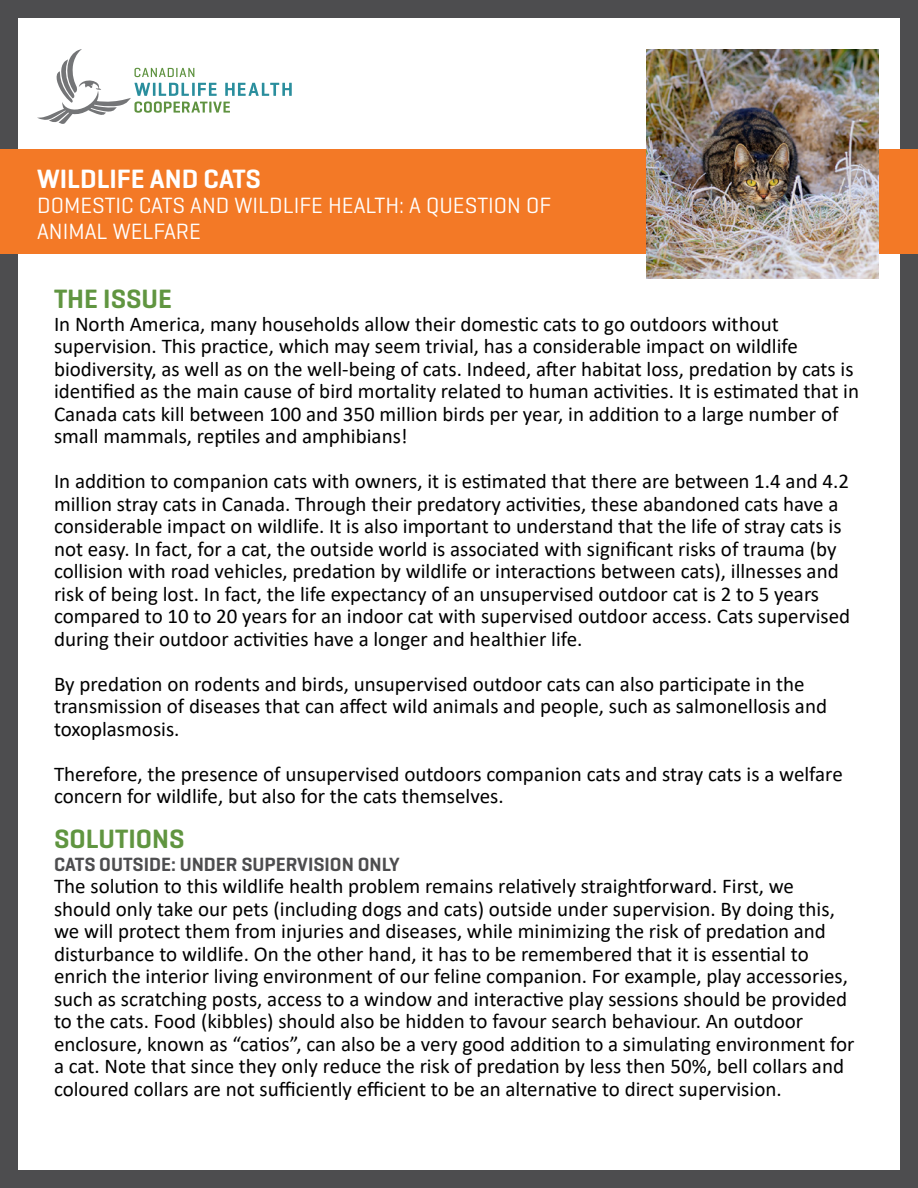
<style>
.page{position:relative;width:918px;height:1188px;background:#4d4d4f}
.page>*{position:absolute;margin:0;border:0;box-sizing:border-box;transform-origin:0 0}
.t1{font:600 27px "Geogrotesque";color:#609540}
.t2{font:600 27px "Geogrotesque";color:#fff}
.t3{font:22.5px/25.5px "Geogrotesque";color:#fff}
.t4{font:21px/22.5px "Calibri";color:#000}
.t5{font:600 19.5px "Geogrotesque";color:#4d4d4f}
</style>
<div class="page">
<div style="left:18px;top:18px;width:882px;height:1152px;background:#fff"></div>
<div style="left:0;top:149px;width:918px;height:105px;background:#f37926"></div>
<svg style="left:37px;top:49px;width:255px;height:75px"></svg>
<img style="left:646px;top:49px;width:233px;height:230px">
<p class="t2" style="left:37px;top:162px;width:225px">WILDLIFE AND CATS</p>
<p class="t3" style="left:37px;top:192px;width:516px">DOMESTIC CATS AND WILDLIFE HEALTH: A QUESTION OF<br>ANIMAL WELFARE</p>
<p class="t1" style="left:54px;top:282px;width:119px">THE ISSUE</p>
<p class="t4" style="left:54px;top:312px;width:807px">In North America, many households allow their domestic cats to go outdoors without supervision. This practice, which may seem trivial, has a considerable impact on wildlife biodiversity, as well as on the well-being of cats. Indeed, after habitat loss, predation by cats is identified as the main cause of bird mortality related to human activities. It is estimated that in Canada cats kill between 100 and 350 million birds per year, in addition to a large number of small mammals, reptiles and amphibians!</p>
<p class="t4" style="left:54px;top:469px;width:798px">In addition to companion cats with owners, it is estimated that there are between 1.4 and 4.2 million stray cats in Canada. Through their predatory activities, these abandoned cats have a considerable impact on wildlife. It is also important to understand that the life of stray cats is not easy. In fact, for a cat, the outside world is associated with significant risks of trauma (by collision with road vehicles, predation by wildlife or interactions between cats), illnesses and risk of being lost. In fact, the life expectancy of an unsupervised outdoor cat is 2 to 5 years compared to 10 to 20 years for an indoor cat with supervised outdoor access. Cats supervised during their outdoor activities have a longer and healthier life.</p>
<p class="t4" style="left:54px;top:672px;width:775px">By predation on rodents and birds, unsupervised outdoor cats can also participate in the transmission of diseases that can affect wild animals and people, such as salmonellosis and toxoplasmosis.</p>
<p class="t4" style="left:54px;top:762px;width:790px">Therefore, the presence of unsupervised outdoors companion cats and stray cats is a welfare concern for wildlife, but also for the cats themselves.</p>
<p class="t1" style="left:54px;top:822px;width:132px">SOLUTIONS</p>
<p class="t5" style="left:54px;top:852px;width:347px">CATS OUTSIDE: UNDER SUPERVISION ONLY</p>
<p class="t4" style="left:54px;top:875px;width:802px">The solution to this wildlife health problem remains relatively straightforward. First, we should only take our pets (including dogs and cats) outside under supervision. By doing this, we will protect them from injuries and diseases, while minimizing the risk of predation and disturbance to wildlife. On the other hand, it has to be remembered that it is essential to enrich the interior living environment of our feline companion. For example, play accessories, such as scratching posts, access to a window and interactive play sessions should be provided to the cats. Food (kibbles) should also be hidden to favour search behaviour. An outdoor enclosure, known as “catios”, can also be a very good addition to a simulating environment for a cat. Note that since they only reduce the risk of predation by less then 50%, bell collars and coloured collars are not sufficiently efficient to be an alternative to direct supervision.</p>
</div>
